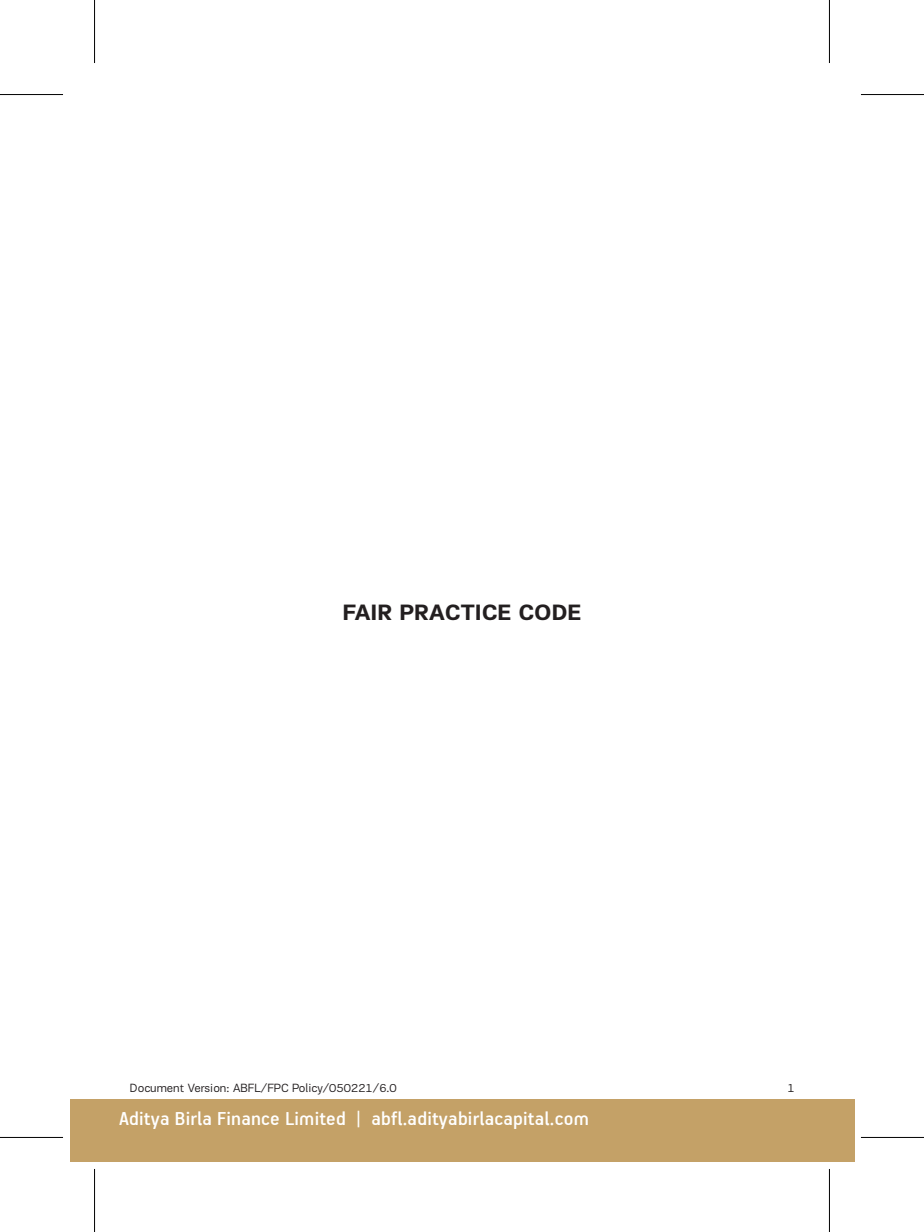
<style>
.page{position:relative;width:924px;height:1232px;background:#fff}
.page>*{position:absolute;margin:0;border:0;box-sizing:border-box;transform-origin:0 0}
.t1{font:700 22.75px "PF Encore Sans Pro";color:#231f20}
.t2{font:500 21.18px "PF Handbook Pro";letter-spacing:.01em;color:#fff}
.t3{font:12.25px "PF Encore Sans Pro";color:#231f20}
</style>
<div class="page">
<div style="left:70px;top:1099px;width:784px;height:63px;background:#c4a167"></div>
<hr style="left:94px;top:0;width:1px;height:63px;background:#000">
<hr style="left:0;top:94px;width:63px;height:1px;background:#000">
<hr style="left:0;top:1137px;width:63px;height:1px;background:#000">
<hr style="left:94px;top:1168px;width:1px;height:63px;background:#000">
<hr style="left:829px;top:0;width:1px;height:63px;background:#000">
<hr style="left:860px;top:94px;width:63px;height:1px;background:#000">
<hr style="left:860px;top:1137px;width:63px;height:1px;background:#000">
<hr style="left:829px;top:1168px;width:1px;height:63px;background:#000">
<p class="t1" style="left:342px;top:598px;width:241px">FAIR PRACTICE CODE</p>
<p class="t3" style="left:130px;top:1080px;width:268px">Document Version: ABFL/FPC Policy/050221/6.0</p>
<p class="t3" style="left:787px;top:1080px;width:9px">1</p>
<p class="t2" style="left:119px;top:1104px;width:471px">Aditya Birla Finance Limited | abfl.adityabirlacapital.com</p>
</div>
